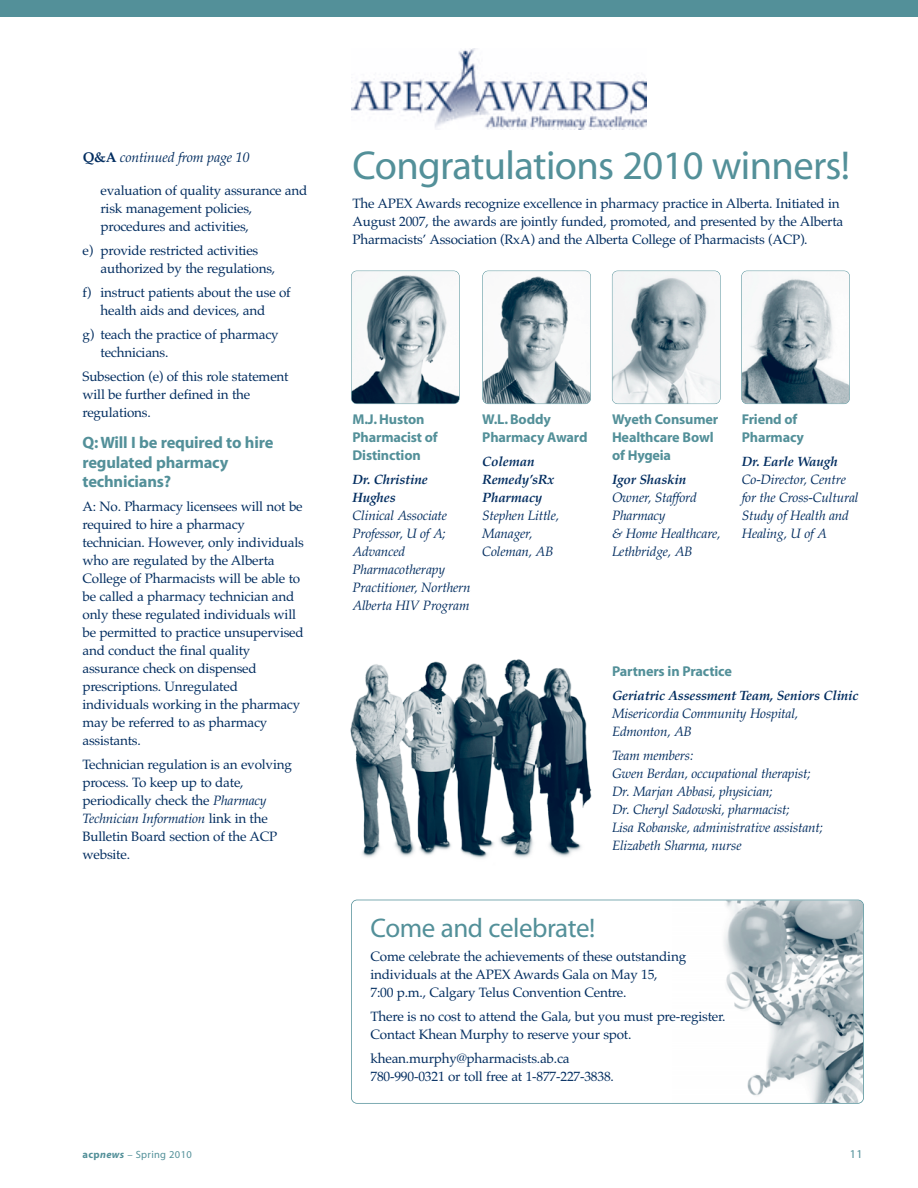
<style>
.page{position:relative;width:918px;height:1188px;background:#fff}
.page>*{position:absolute;margin:0;border:0;box-sizing:border-box;transform-origin:0 0}
.t1{font:40.5px "Myriad";letter-spacing:-.015em;color:#539099}
.t2{font:27px "Myriad";letter-spacing:-.015em;color:#539099}
.t3{font:700 16.5px/19.5px "Myriad";letter-spacing:-.01em;color:#539099}
.t4{font:700 14.25px/18px "Myriad";letter-spacing:-.01em;color:#539099}
.t5{font:italic 14.1px "Palatino";letter-spacing:-.015em;color:#002c5f}
.t6{font:13.5px/18px "Palatino";letter-spacing:-.015em;color:#002c5f}
.t7{font:italic 13.5px/18px "Palatino";letter-spacing:-.015em;color:#002c5f}
.t8{font:italic 700 13.5px/18px "Palatino";letter-spacing:-.015em;color:#002c5f}
.t9{font:12px "Myriad";color:#539099}
.t10{font:10.5px "Myriad";letter-spacing:.03em;color:#539099}
.s1{font-weight:700;font-style:normal}
.s2{font-style:italic}
.s3{font-weight:700}
.s4{font-weight:700;font-style:italic}
</style>
<div class="page">
<img style="left:724px;top:900px;width:139px;height:201px">
<div style="left:351px;top:900px;width:513px;height:204px;border:2px solid #539099;border-radius:6px"></div>
<div style="left:0;top:0;width:918px;height:17px;background:#539099"></div>
<img style="left:351px;top:49px;width:296px;height:81px">
<img style="left:351px;top:271px;width:108px;height:133px;border-radius:5px">
<div style="left:351px;top:271px;width:109px;height:133px;border:1px solid #539099;border-radius:6px"></div>
<img style="left:483px;top:271px;width:108px;height:133px;border-radius:5px">
<div style="left:482px;top:271px;width:109px;height:133px;border:1px solid #539099;border-radius:6px"></div>
<img style="left:612px;top:271px;width:108px;height:133px;border-radius:5px">
<div style="left:612px;top:271px;width:109px;height:133px;border:1px solid #539099;border-radius:6px"></div>
<img style="left:742px;top:271px;width:107px;height:133px;border-radius:5px">
<div style="left:741px;top:271px;width:109px;height:133px;border:1px solid #539099;border-radius:6px"></div>
<img style="left:339px;top:633px;width:255px;height:257px;border-radius:5px">
<p class="t5" style="left:83px;top:151px;width:168px"><span class="s1">Q&amp;A</span> continued from page 10</p>
<p class="t6" style="left:101px;top:183px;width:208px">evaluation of quality assurance and risk management policies, procedures and activities,</p>
<p class="t6" style="left:101px;top:243px;width:176px;text-indent:-18px">e) provide restricted activities authorized by the regulations,</p>
<p class="t6" style="left:83px;top:285px;width:210px;text-align:center">f) instruct patients about the use of health aids and devices, and</p>
<p class="t6" style="left:101px;top:327px;width:180px;text-indent:-18px">g) teach the practice of pharmacy technicians.</p>
<p class="t6" style="left:82px;top:369px;width:208px">Subsection (e) of this role statement will be further defined in the regulations.</p>
<p class="t3" style="left:82px;top:434px;width:192px">Q: Will I be required to hire regulated pharmacy technicians?</p>
<p class="t6" style="left:82px;top:499px;width:223px">A: No. Pharmacy licensees will not be required to hire a pharmacy technician. However, only individuals who are regulated by the Alberta<br>College of Pharmacists will be able to be called a pharmacy technician and only these regulated individuals will be permitted to practice unsupervised and conduct the final quality assurance check on dispensed prescriptions. Unregulated individuals working in the pharmacy may be referred to as pharmacy assistants.</p>
<p class="t6" style="left:82px;top:757px;width:211px">Technician regulation is an evolving process. To keep up to date, periodically check the <span class="s2">Pharmacy<br>Technician Information</span> link in the<br>Bulletin Board section of the ACP website.</p>
<h1 class="t1" style="left:352px;top:150px;width:499px">Congratulations 2010 winners!</h1>
<p class="t6" style="left:352px;top:196px;width:492px">The APEX Awards recognize excellence in pharmacy practice in Alberta. Initiated in<br>August 2007, the awards are jointly funded, promoted, and presented by the Alberta<br>Pharmacists’ Association (RxA) and the Alberta College of Pharmacists (ACP).</p>
<p class="t4" style="left:352px;top:411px;width:87px">M.J. Huston<br>Pharmacist of<br>Distinction</p>
<p class="t8" style="left:352px;top:472px;width:77px">Dr. Christine<br>Hughes</p>
<p class="t7" style="left:352px;top:508px;width:120px">Clinical Associate<br>Professor, U of A;<br>Advanced<br>Pharmacotherapy<br>Practitioner, Northern<br>Alberta HIV Program</p>
<p class="t4" style="left:482px;top:411px;width:107px">W.L. Boddy<br>Pharmacy Award</p>
<p class="t8" style="left:482px;top:454px;width:73px">Coleman<br>Remedy’sRx<br>Pharmacy</p>
<p class="t7" style="left:482px;top:508px;width:79px">Stephen Little,<br>Manager,<br>Coleman, AB</p>
<p class="t4" style="left:612px;top:411px;width:108px">Wyeth Consumer<br>Healthcare Bowl of Hygeia</p>
<p class="t8" style="left:612px;top:472px;width:76px">Igor Shaskin</p>
<p class="t7" style="left:612px;top:490px;width:110px">Owner, Stafford<br>Pharmacy<br>&amp; Home Healthcare,<br>Lethbridge, AB</p>
<p class="t4" style="left:742px;top:411px;width:64px">Friend of<br>Pharmacy</p>
<p class="t8" style="left:742px;top:454px;width:98px">Dr. Earle Waugh</p>
<p class="t7" style="left:742px;top:472px;width:118px">Co-Director, Centre for the Cross-Cultural<br>Study of Health and<br>Healing, U of A</p>
<p class="t4" style="left:612px;top:663px;width:121px">Partners in Practice</p>
<p class="t8" style="left:612px;top:688px;width:248px">Geriatric Assessment Team, Seniors Clinic</p>
<p class="t7" style="left:612px;top:706px;width:188px">Misericordia Community Hospital,<br>Edmonton, AB</p>
<p class="t7" style="left:612px;top:748px;width:213px">Team members:<br>Gwen Berdan, occupational therapist;<br>Dr. Marjan Abbasi, physician;<br>Dr. Cheryl Sadowski, pharmacist;<br>Lisa Robanske, administrative assistant;<br>Elizabeth Sharma, nurse</p>
<h2 class="t2" style="left:370px;top:918px;width:226px">Come and celebrate!</h2>
<p class="t6" style="left:370px;top:949px;width:317px">Come celebrate the achievements of these outstanding individuals at the APEX Awards Gala on May 15,<br>7:00 p.m., Calgary Telus Convention Centre.</p>
<p class="t6" style="left:370px;top:1009px;width:357px">There is no cost to attend the Gala, but you must pre-register.<br>Contact Khean Murphy to reserve your spot.</p>
<p class="t6" style="left:370px;top:1051px;width:245px">khean.murphy@pharmacists.ab.ca<br>780-990-0321 or toll free at 1-877-227-3838.</p>
<p class="t10" style="left:82px;top:1150px;width:111px"><span class="s3">acp</span><span class="s4">news</span> – Spring 2010</p>
<p class="t9" style="left:850px;top:1149px;width:14px">11</p>
</div>
